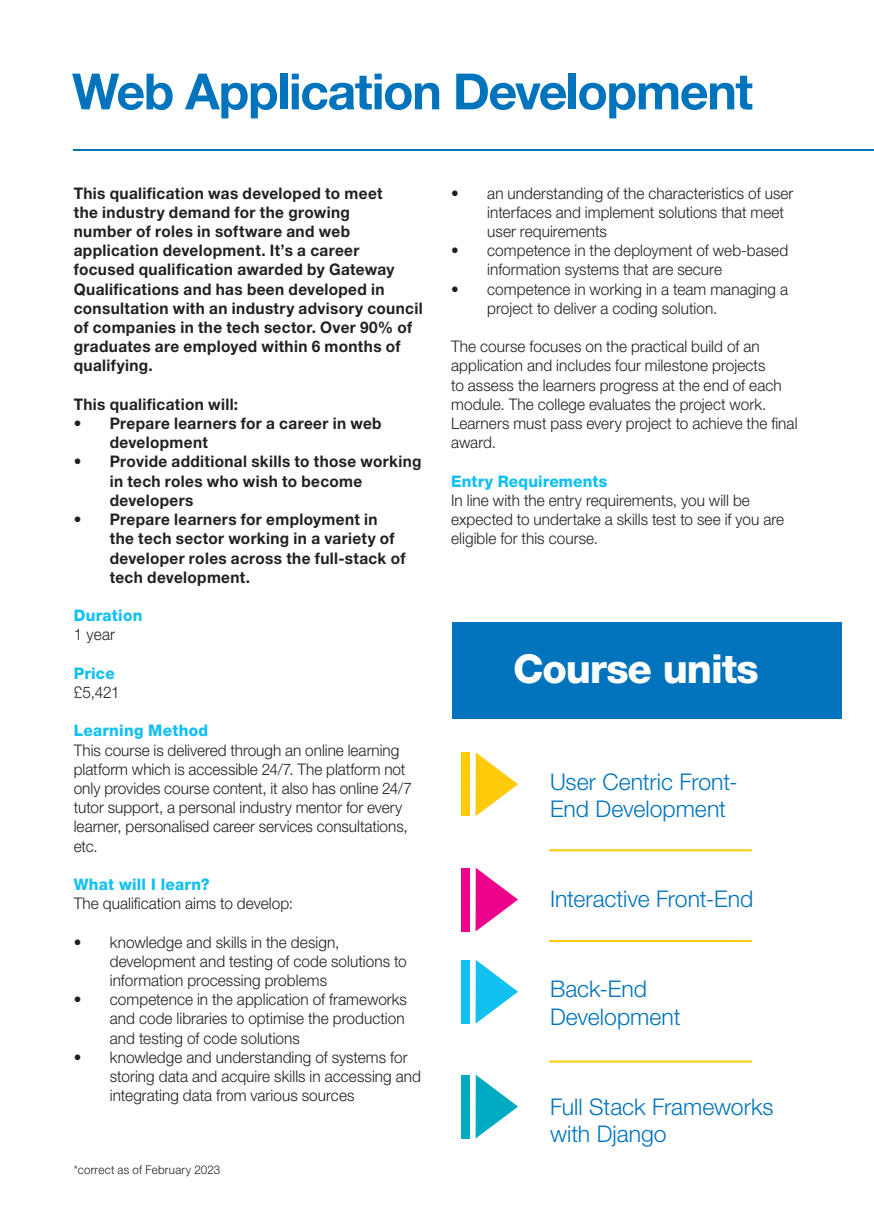
<style>
.page{position:relative;width:874px;height:1225px;background:#fff}
.page>*{position:absolute;margin:0;border:0;box-sizing:border-box;transform-origin:0 0}
.t1{font:700 50px "Helvetica Neue LT Pro";letter-spacing:-.03em;color:#0073bd}
.t2{font:800 40px "Helvetica Neue LT Pro";letter-spacing:-.025em;color:#fff}
.t3{font:300 23px/27.6px "Helvetica Neue LT Pro";color:#0073bd}
.t4{font:300 16px/19.2px "Helvetica Neue LT Pro";letter-spacing:.005em;color:#231f20;scale:.96 1}
.t5{font:700 16px/19.2px "Helvetica Neue LT Pro";letter-spacing:.025em;color:#231f20;scale:.96 1}
.t6{font:800 16px "Helvetica Neue LT Pro";letter-spacing:.015em;color:#12c0f2;scale:.96 1}
.t7{font:300 12px "Helvetica Neue LT Pro";letter-spacing:.025em;color:#231f20;scale:.96 1}
</style>
<div class="page">
<hr style="left:74px;top:149px;width:799px;height:2px;background:#0073bd">
<div style="left:452px;top:622px;width:389px;height:96px;background:#0073bd"></div>
<hr style="left:548px;top:849px;width:203px;height:2px;background:#feca0a">
<hr style="left:548px;top:940px;width:203px;height:2px;background:#feca0a">
<hr style="left:548px;top:1060px;width:203px;height:2px;background:#feca0a">
<svg style="left:475px;top:752px;width:43px;height:64px"></svg>
<div style="left:461px;top:752px;width:8px;height:64px;background:#feca0a"></div>
<svg style="left:475px;top:867px;width:43px;height:64px"></svg>
<div style="left:461px;top:867px;width:8px;height:64px;background:#ed028c"></div>
<svg style="left:475px;top:960px;width:43px;height:63px"></svg>
<div style="left:461px;top:960px;width:8px;height:63px;background:#12c0f2"></div>
<svg style="left:475px;top:1074px;width:43px;height:64px"></svg>
<div style="left:461px;top:1074px;width:8px;height:64px;background:#00abc1"></div>
<p class="t1" style="left:72px;top:61px;width:682px">Web Application Development</p>
<p class="t5" style="left:74px;top:183px;width:365px">This qualification was developed to meet<br>the industry demand for the growing<br>number of roles in software and web application development. It’s a career focused qualification awarded by Gateway Qualifications and has been developed in consultation with an industry advisory council of companies in the tech sector. Over 90% of graduates are employed within 6 months of qualifying.</p>
<p class="t5" style="left:74px;top:394px;width:173px">This qualification will:</p>
<p class="t5" style="left:110px;top:413px;width:284px;text-indent:-36px">• Prepare learners for a career in web development</p>
<p class="t5" style="left:110px;top:452px;width:326px;text-indent:-36px">• Provide additional skills to those working in tech roles who wish to become developers</p>
<p class="t5" style="left:110px;top:509px;width:309px;text-indent:-36px">• Prepare learners for employment in the tech sector working in a variety of developer roles across the full-stack of tech development.</p>
<p class="t6" style="left:74px;top:606px;width:73px">Duration</p>
<p class="t4" style="left:74px;top:624px;width:45px">1 year</p>
<p class="t6" style="left:74px;top:663px;width:44px">Price</p>
<p class="t4" style="left:74px;top:682px;width:49px">£5,421</p>
<p class="t6" style="left:74px;top:721px;width:141px">Learning Method</p>
<p class="t4" style="left:74px;top:740px;width:353px">This course is delivered through an online learning platform which is accessible 24/7. The platform not only provides course content, it also has online 24/7 tutor support, a personal industry mentor for every learner, personalised career services consultations, etc.</p>
<p class="t6" style="left:74px;top:874px;width:143px">What will I learn?</p>
<p class="t4" style="left:74px;top:893px;width:230px">The qualification aims to develop:</p>
<p class="t4" style="left:110px;top:932px;width:311px;text-indent:-36px">• knowledge and skills in the design, development and testing of code solutions to information processing problems</p>
<p class="t4" style="left:110px;top:989px;width:311px;text-indent:-36px">• competence in the application of frameworks and code libraries to optimise the production and testing of code solutions</p>
<p class="t4" style="left:110px;top:1047px;width:325px;text-indent:-36px">• knowledge and understanding of systems for storing data and acquire skills in accessing and integrating data from various sources</p>
<p class="t7" style="left:74px;top:1162px;width:154px">*correct as of February 2023</p>
<p class="t4" style="left:487px;top:183px;width:320px;text-indent:-36px">• an understanding of the characteristics of user interfaces and implement solutions that meet user requirements</p>
<p class="t4" style="left:487px;top:240px;width:315px;text-indent:-36px">• competence in the deployment of web-based information systems that are secure</p>
<p class="t4" style="left:487px;top:279px;width:314px;text-indent:-36px">• competence in working in a team managing a project to deliver a coding solution.</p>
<p class="t4" style="left:451px;top:336px;width:362px">The course focuses on the practical build of an application and includes four milestone projects<br>to assess the learners progress at the end of each module. The college evaluates the project work.<br>Learners must pass every project to achieve the final award.</p>
<p class="t6" style="left:451px;top:471px;width:164px">Entry Requirements</p>
<p class="t4" style="left:451px;top:490px;width:348px">In line with the entry requirements, you will be expected to undertake a skills test to see if you are eligible for this course.</p>
<p class="t2" style="left:513px;top:645px;width:247px">Course units</p>
<p class="t3" style="left:549px;top:767px;width:189px">User Centric Front-<br>End Development</p>
<p class="t3" style="left:549px;top:884px;width:205px">Interactive Front-End</p>
<p class="t3" style="left:549px;top:974px;width:132px">Back-End<br>Development</p>
<p class="t3" style="left:549px;top:1092px;width:225px">Full Stack Frameworks with Django</p>
</div>
